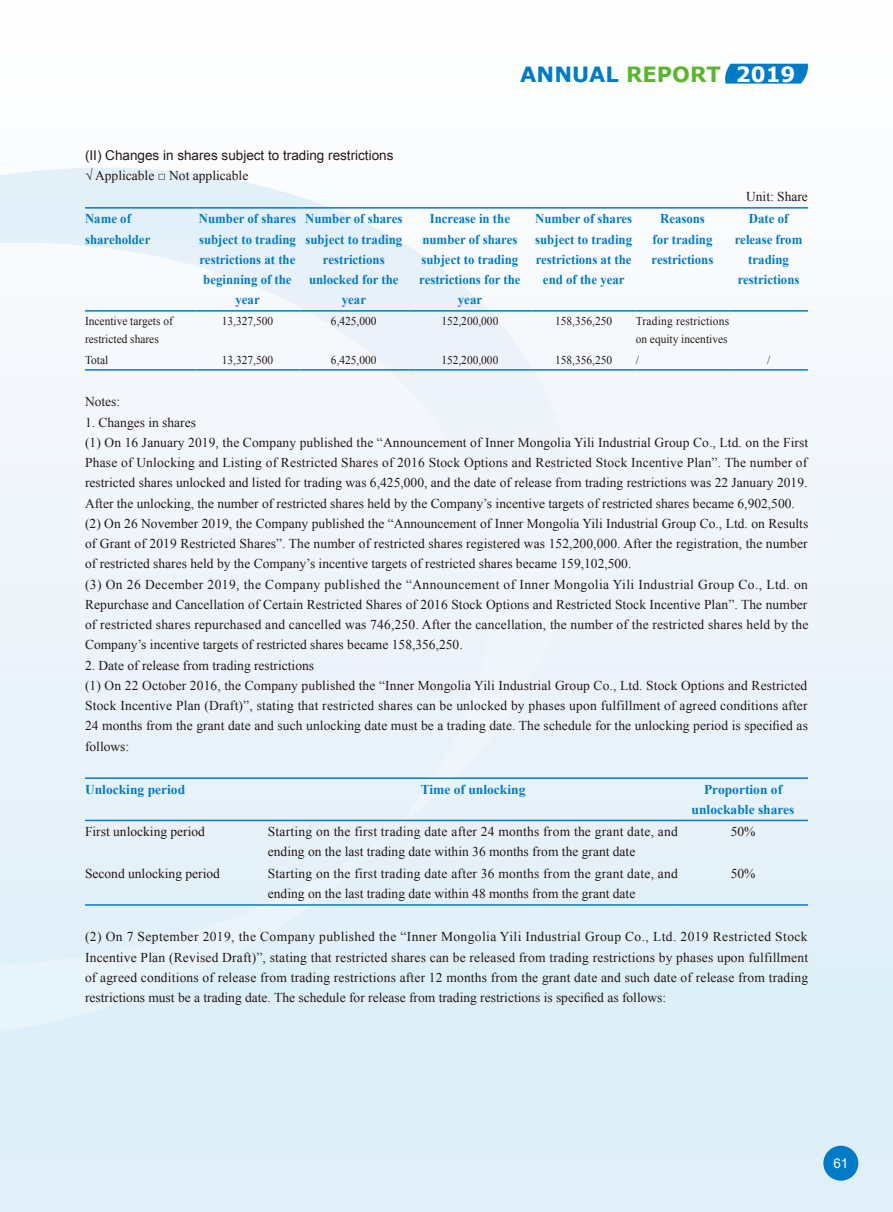
<style>
.page{position:relative;width:893px;height:1212px;background:#fff}
.page>*{position:absolute;margin:0;border:0;box-sizing:border-box;transform-origin:0 0}
.t1{font:700 21px "Verdana";color:#007bc7}
.t2{font:13.5px/20.2px "Times New Roman";letter-spacing:.005em;color:#221815}
.t3{font:700 13.5px/20.2px "Times New Roman";color:#007bc7;text-align:center;scale:.95 1}
.t4{font:700 13.5px/20.2px "Times New Roman";color:#007bc7;text-align:center}
.t5{font:13.5px "Arial";color:#221815}
.t6{font:13.5px "Arial";color:#fff}
.t7{font:12px/18px "Times New Roman";color:#221815;scale:.95 1}
.s1{color:#5cb531}
.s2{color:#fff}
</style>
<div class="page">
<div style="left:0;top:0;width:893px;height:1212px;background:linear-gradient(to bottom,#fffefe,#dbedf7)"></div>
<div style="left:0;top:833px;width:390px;height:207px;background:#e4f0f9"></div>
<svg style="left:0;top:168px;width:574px;height:665px"></svg>
<svg style="left:725px;top:64px;width:83px;height:20px;background:#1083ca"></svg>
<div style="left:823px;top:1146px;width:35px;height:35px;background:#007bc7;border-radius:50%"></div>
<hr style="left:85px;top:369px;width:111px;height:2px;background:#007bc7">
<hr style="left:196px;top:369px;width:103px;height:2px;background:#007bc7">
<hr style="left:299px;top:369px;width:109px;height:2px;background:#007bc7">
<hr style="left:408px;top:369px;width:123px;height:2px;background:#007bc7">
<hr style="left:531px;top:369px;width:105px;height:2px;background:#007bc7">
<hr style="left:636px;top:369px;width:93px;height:2px;background:#007bc7">
<hr style="left:729px;top:369px;width:79px;height:2px;background:#007bc7">
<hr style="left:85px;top:207px;width:111px;height:2px;background:#007bc7">
<hr style="left:196px;top:207px;width:103px;height:2px;background:#007bc7">
<hr style="left:299px;top:207px;width:109px;height:2px;background:#007bc7">
<hr style="left:408px;top:207px;width:123px;height:2px;background:#007bc7">
<hr style="left:531px;top:207px;width:105px;height:2px;background:#007bc7">
<hr style="left:636px;top:207px;width:93px;height:2px;background:#007bc7">
<hr style="left:729px;top:207px;width:79px;height:2px;background:#007bc7">
<hr style="left:85px;top:310px;width:111px;height:2px;background:#007bc7">
<hr style="left:196px;top:310px;width:103px;height:2px;background:#007bc7">
<hr style="left:299px;top:310px;width:109px;height:2px;background:#007bc7">
<hr style="left:408px;top:310px;width:123px;height:2px;background:#007bc7">
<hr style="left:531px;top:310px;width:105px;height:2px;background:#007bc7">
<hr style="left:636px;top:310px;width:93px;height:2px;background:#007bc7">
<hr style="left:729px;top:310px;width:79px;height:2px;background:#007bc7">
<hr style="left:85px;top:904px;width:183px;height:2px;background:#007bc7">
<hr style="left:268px;top:904px;width:410px;height:2px;background:#007bc7">
<hr style="left:678px;top:904px;width:130px;height:2px;background:#007bc7">
<hr style="left:85px;top:777px;width:183px;height:2px;background:#007bc7">
<hr style="left:268px;top:777px;width:410px;height:2px;background:#007bc7">
<hr style="left:678px;top:777px;width:130px;height:2px;background:#007bc7">
<hr style="left:85px;top:820px;width:183px;height:1px;background:#007bc7">
<hr style="left:268px;top:820px;width:410px;height:1px;background:#007bc7">
<hr style="left:678px;top:820px;width:130px;height:1px;background:#007bc7">
<p class="t5" style="left:85px;top:147px;width:310px">(II) Changes in shares subject to trading restrictions</p>
<p class="t2" style="left:85px;top:165px;width:165px">√ Applicable □ Not applicable</p>
<h1 class="t1" style="left:520px;top:61px;width:277px">ANNUAL <span class="s1">REPORT</span> <span class="s2">2019</span></h1>
<p class="t2" style="left:746px;top:186px;width:63px">Unit: Share</p>
<p class="t3" style="left:85px;top:208px;width:70px;text-align:left">Name of shareholder</p>
<p class="t3" style="left:199px;top:208px;width:104px">Number of shares subject to trading restrictions at the beginning of the year</p>
<p class="t3" style="left:305px;top:208px;width:104px">Number of shares subject to trading restrictions unlocked for the year</p>
<p class="t3" style="left:419px;top:208px;width:108px">Increase in the number of shares subject to trading restrictions for the year</p>
<p class="t3" style="left:535px;top:208px;width:104px">Number of shares subject to trading restrictions at the end of the year</p>
<p class="t3" style="left:652px;top:208px;width:66px">Reasons for trading restrictions</p>
<p class="t3" style="left:735px;top:208px;width:73px">Date of release from trading restrictions</p>
<p class="t7" style="left:85px;top:312px;width:94px">Incentive targets of restricted shares</p>
<p class="t7" style="left:222px;top:312px;width:55px">13,327,500</p>
<p class="t7" style="left:331px;top:312px;width:49px">6,425,000</p>
<p class="t7" style="left:441px;top:312px;width:62px">152,200,000</p>
<p class="t7" style="left:555px;top:312px;width:61px">158,356,250</p>
<p class="t7" style="left:636px;top:312px;width:100px">Trading restrictions on equity incentives</p>
<p class="t7" style="left:85px;top:350px;width:26px">Total</p>
<p class="t7" style="left:222px;top:350px;width:55px">13,327,500</p>
<p class="t7" style="left:331px;top:350px;width:49px">6,425,000</p>
<p class="t7" style="left:441px;top:350px;width:62px">152,200,000</p>
<p class="t7" style="left:555px;top:350px;width:62px">158,356,250</p>
<p class="t7" style="left:636px;top:350px;width:5px">/</p>
<p class="t7" style="left:767px;top:350px;width:5px">/</p>
<p class="t2" style="left:85px;top:391px;width:37px">Notes:</p>
<p class="t2" style="left:85px;top:412px;width:725px">1. Changes in shares<br>(1) On 16 January 2019, the Company published the “Announcement of Inner Mongolia Yili Industrial Group Co., Ltd. on the First Phase of Unlocking and Listing of Restricted Shares of 2016 Stock Options and Restricted Stock Incentive Plan”. The number of restricted shares unlocked and listed for trading was 6,425,000, and the date of release from trading restrictions was 22 January 2019.<br>After the unlocking, the number of restricted shares held by the Company’s incentive targets of restricted shares became 6,902,500. (2) On 26 November 2019, the Company published the “Announcement of Inner Mongolia Yili Industrial Group Co., Ltd. on Results of Grant of 2019 Restricted Shares”. The number of restricted shares registered was 152,200,000. After the registration, the number of restricted shares held by the Company’s incentive targets of restricted shares became 159,102,500.<br>(3) On 26 December 2019, the Company published the “Announcement of Inner Mongolia Yili Industrial Group Co., Ltd. on Repurchase and Cancellation of Certain Restricted Shares of 2016 Stock Options and Restricted Stock Incentive Plan”. The number of restricted shares repurchased and cancelled was 746,250. After the cancellation, the number of the restricted shares held by the Company’s incentive targets of restricted shares became 158,356,250.</p>
<p class="t2" style="left:85px;top:655px;width:724px">2. Date of release from trading restrictions<br>(1) On 22 October 2016, the Company published the “Inner Mongolia Yili Industrial Group Co., Ltd. Stock Options and Restricted Stock Incentive Plan (Draft)”, stating that restricted shares can be unlocked by phases upon fulfillment of agreed conditions after 24 months from the grant date and such unlocking date must be a trading date. The schedule for the unlocking period is specified as follows:</p>
<p class="t4" style="left:85px;top:779px;width:102px">Unlocking period</p>
<p class="t4" style="left:421px;top:779px;width:106px">Time of unlocking</p>
<p class="t4" style="left:692px;top:779px;width:104px">Proportion of unlockable shares</p>
<p class="t2" style="left:85px;top:821px;width:122px">First unlocking period</p>
<p class="t2" style="left:268px;top:821px;width:411px">Starting on the first trading date after 24 months from the grant date, and ending on the last trading date within 36 months from the grant date</p>
<p class="t2" style="left:731px;top:821px;width:26px">50%</p>
<p class="t2" style="left:85px;top:863px;width:136px">Second unlocking period</p>
<p class="t2" style="left:268px;top:863px;width:411px">Starting on the first trading date after 36 months from the grant date, and ending on the last trading date within 48 months from the grant date</p>
<p class="t2" style="left:731px;top:863px;width:26px">50%</p>
<p class="t2" style="left:85px;top:926px;width:725px;text-align:justify">(2) On 7 September 2019, the Company published the “Inner Mongolia Yili Industrial Group Co., Ltd. 2019 Restricted Stock Incentive Plan (Revised Draft)”, stating that restricted shares can be released from trading restrictions by phases upon fulfillment of agreed conditions of release from trading restrictions after 12 months from the grant date and such date of release from trading restrictions must be a trading date. The schedule for release from trading restrictions is specified as follows:</p>
<p class="t6" style="left:833px;top:1154px;width:17px">61</p>
</div>
